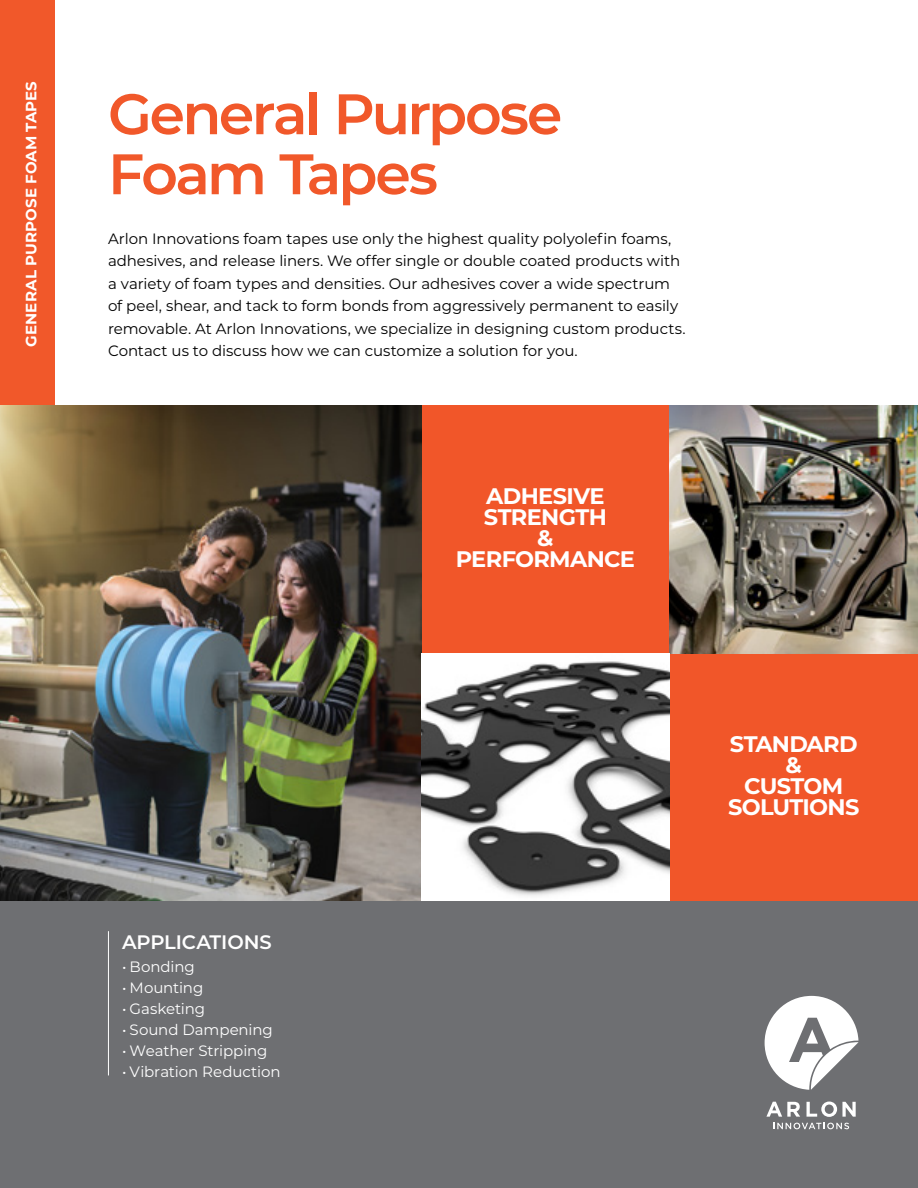
<style>
.page{position:relative;width:918px;height:1188px;background:#fff}
.page>*{position:absolute;margin:0;border:0;box-sizing:border-box;transform-origin:0 0}
.t1{font:600 57px/60px "Montserrat";letter-spacing:-.045em;color:#f1582a}
.t2{font:700 22.5px/21px "Montserrat";letter-spacing:-.03em;color:#fff;text-align:center}
.t3{font:600 19.5px "Montserrat";letter-spacing:-.005em;color:#fff}
.t4{font:15px/22.5px "Montserrat";letter-spacing:-.005em;color:#000}
.t5{font:15px "Montserrat";letter-spacing:-.005em;color:#fff}
.t6{font:700 15px "Montserrat";letter-spacing:.01em;color:#fff}
</style>
<div class="page">
<div style="left:670px;top:653px;width:248px;height:249px;background:#f15629"></div>
<div style="left:421px;top:405px;width:249px;height:248px;background:#f15629"></div>
<img style="left:0;top:405px;width:421px;height:497px">
<img style="left:670px;top:405px;width:248px;height:248px">
<div style="left:0;top:0;width:55px;height:405px;background:#f1582a"></div>
<img style="left:421px;top:661px;width:249px;height:241px">
<div style="left:0;top:902px;width:918px;height:286px;background:#6e6f72"></div>
<hr style="left:108px;top:931px;width:1px;height:144px;background:#fff">
<svg style="left:766px;top:1102px;width:34px;height:15px"></svg>
<svg style="left:807px;top:1102px;width:49px;height:15px"></svg>
<svg style="left:773px;top:1123px;width:76px;height:6px"></svg>
<svg style="left:765px;top:996px;width:94px;height:94px"></svg>
<p class="t6" style="left:20px;top:347px;width:267px;rotate:-90deg">GENERAL PURPOSE FOAM TAPES</p>
<h1 class="t1" style="left:108px;top:81px;width:456px">General Purpose<br>Foam Tapes</h1>
<p class="t4" style="left:108px;top:227px;width:579px">Arlon Innovations foam tapes use only the highest quality polyolefin foams, adhesives, and release liners. We offer single or double coated products with a variety of foam types and densities. Our adhesives cover a wide spectrum of peel, shear, and tack to form bonds from aggressively permanent to easily removable. At Arlon Innovations, we specialize in designing custom products.<br>Contact us to discuss how we can customize a solution for you.</p>
<h2 class="t2" style="left:456px;top:484px;width:181px">ADHESIVE<br>STRENGTH<br>&amp;<br>PERFORMANCE</h2>
<h3 class="t3" style="left:122px;top:928px;width:151px">APPLICATIONS</h3>
<p class="t5" style="left:122px;top:956px;width:74px">• Bonding</p>
<p class="t5" style="left:122px;top:977px;width:83px">• Mounting</p>
<p class="t5" style="left:122px;top:998px;width:85px">• Gasketing</p>
<p class="t5" style="left:122px;top:1019px;width:152px">• Sound Dampening</p>
<p class="t5" style="left:122px;top:1040px;width:147px">• Weather Stripping</p>
<p class="t5" style="left:122px;top:1061px;width:160px">• Vibration Reduction</p>
<h2 class="t2" style="left:728px;top:733px;width:133px">STANDARD &amp;<br>CUSTOM<br>SOLUTIONS</h2>
</div>
